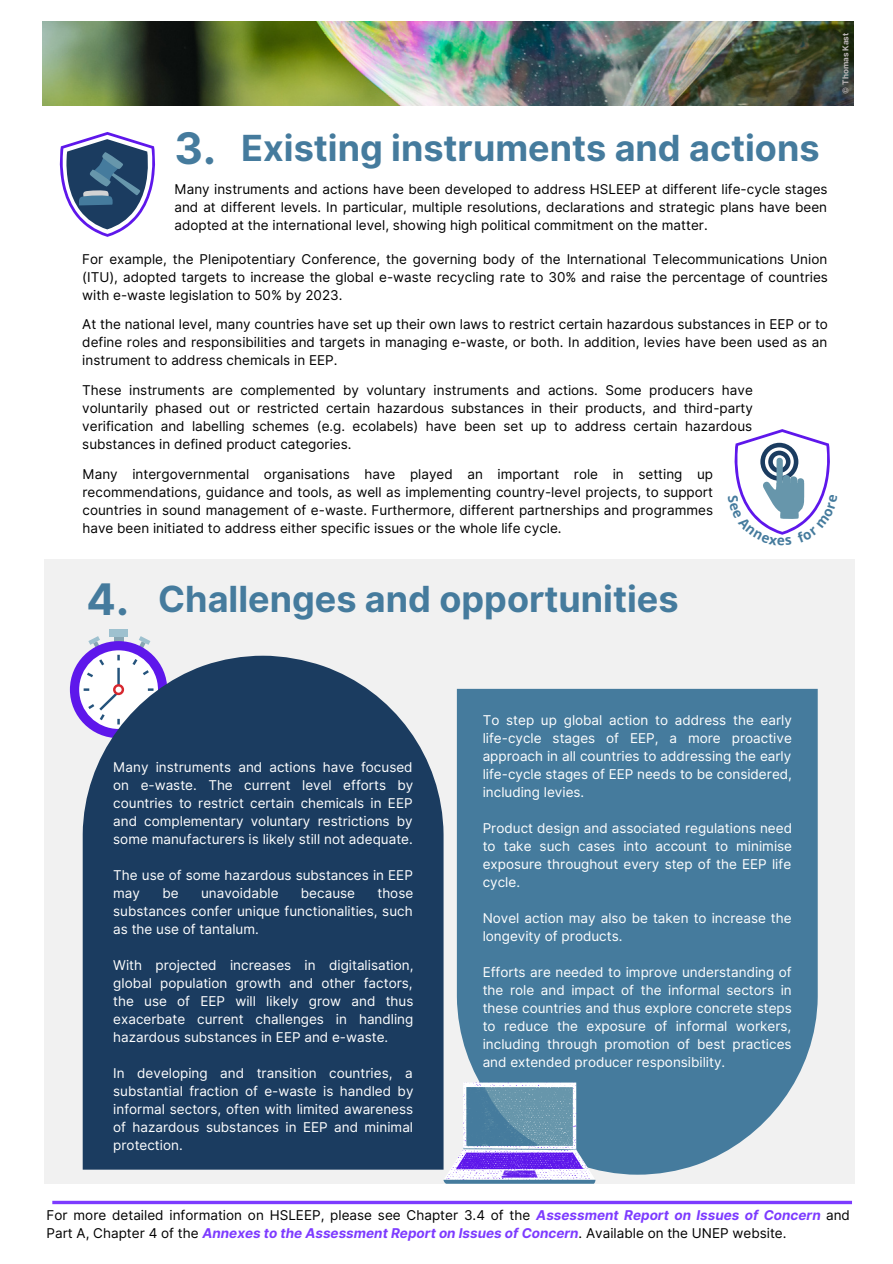
<style>
.page{position:relative;width:893px;height:1264px;background:#fff}
.page>*{position:absolute;margin:0;border:0;box-sizing:border-box;transform-origin:0 0}
.t1{font:700 43.5px "Inter";color:#457b9d}
.t2{font:700 36px "Inter";color:#457b9d}
.t3{font:13.5px/18px "Inter";color:#000;text-align:justify}
.t4{font:13.5px/18px "Inter";color:#fff;text-align:justify}
.t5{font:700 8.1px "Inter";color:#bbb5b5}
.s1{font-size:43.5px}
.s2{font-weight:700;font-style:italic;color:#7d3bff}
</style>
<div class="page">
<div style="left:44px;top:559px;width:810px;height:624px;background:#f1f1f1"></div>
<svg style="left:139px;top:636px;width:11px;height:12px"></svg>
<svg style="left:88px;top:636px;width:12px;height:12px"></svg>
<div style="left:114px;top:636px;width:9px;height:10px;background:#88a6b3"></div>
<div style="left:70px;top:641px;width:97px;height:97px;background:#5e17eb;border-radius:50%"></div>
<svg style="left:79px;top:650px;width:79px;height:79px"></svg>
<div style="left:109px;top:629px;width:19px;height:7px;background:#9ec1cf"></div>
<svg style="left:83px;top:655px;width:360px;height:514px;background:#2a496b"></svg>
<div style="left:457px;top:689px;width:360px;height:485px;background:#457b9d"></div>
<svg style="left:443px;top:1082px;width:152px;height:101px"></svg>
<img style="left:42px;top:21px;width:810px;height:84px">
<svg style="left:59px;top:132px;width:97px;height:105px"></svg>
<svg style="left:52px;top:1200px;width:799px;height:4px;background:#9762ff"></svg>
<svg style="left:734px;top:429px;width:96px;height:106px"></svg>
<p class="t5" style="left:840px;top:94px;width:62px;rotate:-90deg">© Thomas Kast</p>
<h2 class="t2" style="left:174px;top:126px;width:646px"><span class="s1">3.</span> Existing instruments and actions</h2>
<p class="t3" style="left:174px;top:180px;width:654px">Many instruments and actions have been developed to address HSLEEP at different life-cycle stages and at different levels. In particular, multiple resolutions, declarations and strategic plans have been adopted at the international level, showing high political commitment on the matter.</p>
<p class="t3" style="left:82px;top:250px;width:747px">For example, the Plenipotentiary Conference, the governing body of the International Telecommunications Union (ITU), adopted targets to increase the global e-waste recycling rate to 30% and raise the percentage of countries with e-waste legislation to 50% by 2023.</p>
<p class="t3" style="left:82px;top:315px;width:747px">At the national level, many countries have set up their own laws to restrict certain hazardous substances in EEP or to define roles and responsibilities and targets in managing e-waste, or both. In addition, levies have been used as an instrument to address chemicals in EEP.</p>
<p class="t3" style="left:82px;top:381px;width:672px">These instruments are complemented by voluntary instruments and actions. Some producers have voluntarily phased out or restricted certain hazardous substances in their products, and third-party verification and labelling schemes (e.g. ecolabels) have been set up to address certain hazardous substances in defined product categories.</p>
<p class="t3" style="left:82px;top:465px;width:632px">Many intergovernmental organisations have played an important role in setting up recommendations, guidance and tools, as well as implementing country-level projects, to support countries in sound management of e-waste. Furthermore, different partnerships and programmes have been initiated to address either specific issues or the whole life cycle.</p>
<h1 class="t1" style="left:87px;top:573px;width:44px">4.</h1>
<h2 class="t2" style="left:158px;top:577px;width:522px">Challenges and opportunities</h2>
<p class="t4" style="left:113px;top:758px;width:302px">Many instruments and actions have focused on e-waste. The current level efforts by countries to restrict certain chemicals in EEP and complementary voluntary restrictions by some manufacturers is likely still not adequate.</p>
<p class="t4" style="left:113px;top:865px;width:301px">The use of some hazardous substances in EEP may</p>
<p class="t4" style="left:162px;top:883px;width:18px">be</p>
<p class="t4" style="left:201px;top:883px;width:79px">unavoidable</p>
<p class="t4" style="left:301px;top:883px;width:56px">because</p>
<p class="t4" style="left:113px;top:883px;width:301px;text-indent:264px">those substances confer unique functionalities, such as the use of tantalum.</p>
<p class="t4" style="left:113px;top:955px;width:302px">With projected increases in digitalisation, global population growth and other factors, the use of EEP will likely grow and thus exacerbate current challenges in handling hazardous substances in EEP and e-waste.</p>
<p class="t4" style="left:113px;top:1063px;width:302px">In developing and transition countries, a substantial fraction of e-waste is handled by informal sectors, often with limited awareness of hazardous substances in EEP and minimal protection.</p>
<p class="t4" style="left:482px;top:710px;width:311px">To step up global action to address the early life-cycle stages of EEP, a more proactive approach in all countries to addressing the early life-cycle stages of EEP needs to be considered, including levies.</p>
<p class="t4" style="left:482px;top:818px;width:311px">Product design and associated regulations need to take such cases into account to minimise exposure throughout every step of the EEP life cycle.</p>
<p class="t4" style="left:482px;top:908px;width:310px">Novel action may also be taken to increase the longevity of products.</p>
<p class="t4" style="left:482px;top:962px;width:311px">Efforts are needed to improve understanding of the role and impact of the informal sectors in these countries and thus explore concrete steps to reduce the exposure of informal workers, including through promotion of best practices and extended producer responsibility.</p>
<p class="t3" style="left:47px;top:1206px;width:804px">For more detailed information on HSLEEP, please see Chapter 3.4 of the <span class="s2">Assessment Report on Issues of Concern</span> and<br>Part A, Chapter 4 of the <span class="s2">Annexes to the Assessment Report on Issues of Concern</span>. Available on the UNEP website.</p>
</div>
